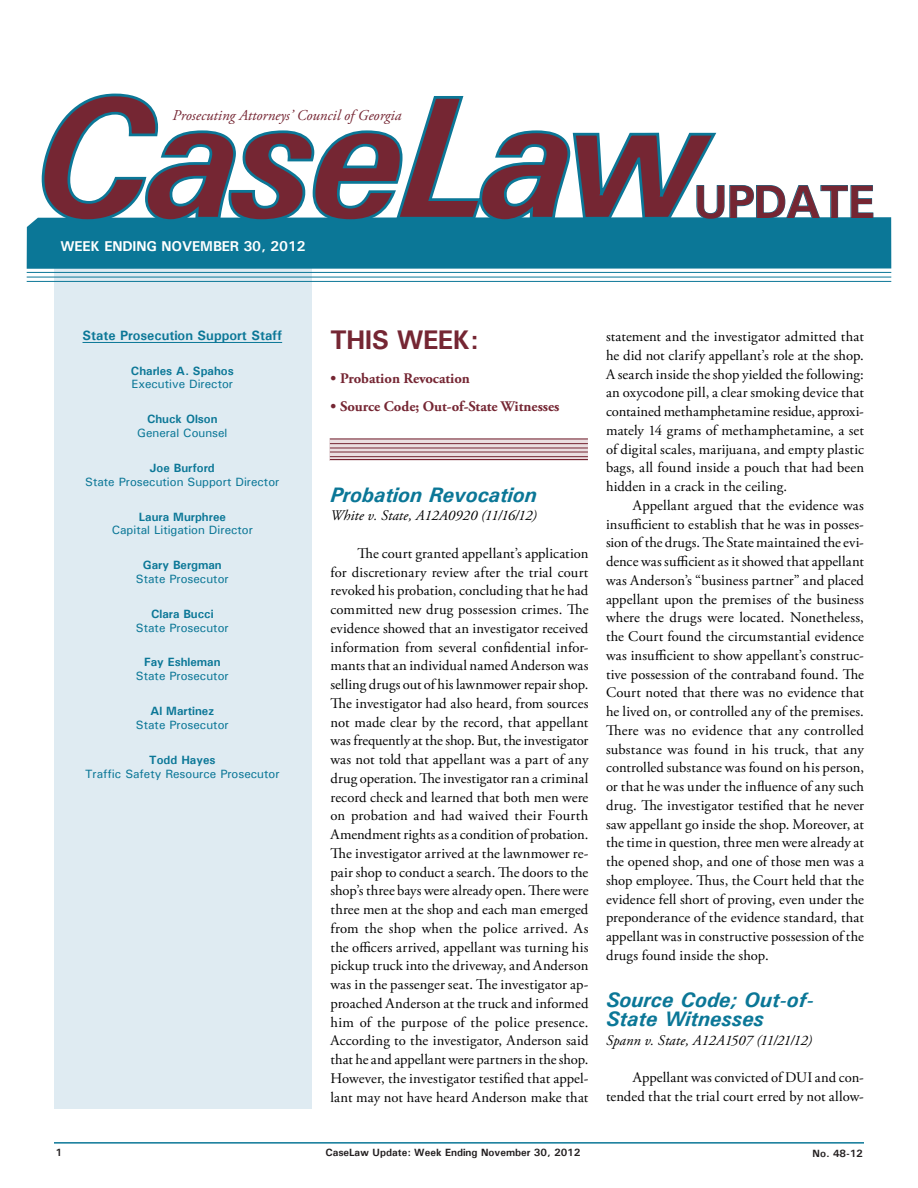
<style>
.page{position:relative;width:918px;height:1188px;background:#fff}
.page>*{position:absolute;margin:0;border:0;box-sizing:border-box;transform-origin:0 0}
.t1{font:700 47.1px "Univers";letter-spacing:-.025em;color:#752633}
.t2{font:700 27px "Univers";letter-spacing:-.025em;color:#752633}
.t3{font:italic 700 21px/18.8px "Univers";color:#0b7797}
.t4{font:italic 15px "Adobe Garamond Pro";color:#752633}
.t5{font:14.7px/18.8px "Adobe Garamond Pro";letter-spacing:.005em;color:#000;text-align:justify}
.t6{font:italic 14.7px "Adobe Garamond Pro";color:#000}
.t7{font:700 14.7px "Adobe Garamond Pro";color:#752633}
.t8{font:700 14.25px "Univers";letter-spacing:-.01em;color:#fff}
.t9{font:700 13.5px "Univers";color:#0b7797}
.t10{font:500 12px "Univers";color:#0b7797}
.t11{font:700 12px "Univers";color:#0b7797}
.t12{font:700 10.5px "Univers";color:#231f20}
</style>
<div class="page">
<hr style="left:54px;top:1142px;width:810px;height:2px;background:#0b7797">
<div style="left:54px;top:228px;width:258px;height:880px;background:#dfebf2"></div>
<hr style="left:83px;top:342px;width:199px;height:1px;background:#0b7797">
<div style="left:27px;top:217px;width:864px;height:52px;background:#0b7797"></div>
<hr style="left:27px;top:272px;width:864px;height:1px;background:#0b7797">
<hr style="left:27px;top:277px;width:864px;height:1px;background:#0b7797">
<svg style="left:330px;top:440px;width:258px;height:21px;background:#e0ced1"></svg>
<hr style="left:330px;top:439px;width:258px;height:1px;background:#752633">
<hr style="left:330px;top:452px;width:258px;height:1px;background:#752633">
<hr style="left:330px;top:456px;width:258px;height:1px;background:#752633">
<hr style="left:330px;top:459px;width:258px;height:1px;background:#752633">
<hr style="left:330px;top:443px;width:258px;height:1px;background:#752633">
<hr style="left:330px;top:448px;width:258px;height:1px;background:#752633">
<svg style="left:719px;top:185px;width:155px;height:35px"></svg>
<hr style="left:27px;top:281px;width:864px;height:1px;background:#0b7797">
<svg style="left:40px;top:93px;width:679px;height:130px"></svg>
<p class="t4" style="left:172px;top:107px;width:230px">Prosecuting Attorneys’ Council of Georgia</p>
<p class="t8" style="left:60px;top:237px;width:247px">WEEK ENDING NOVEMBER 30, 2012</p>
<h1 class="t1" style="left:694px;top:172px;width:182px">UPDATE</h1>
<p class="t9" style="left:83px;top:327px;width:201px">State Prosecution Support Staff</p>
<p class="t11" style="left:131px;top:363px;width:104px">Charles A. Spahos</p>
<p class="t10" style="left:132px;top:377px;width:103px">Executive Director</p>
<p class="t11" style="left:147px;top:412px;width:72px">Chuck Olson</p>
<p class="t10" style="left:137px;top:425px;width:92px">General Counsel</p>
<p class="t11" style="left:150px;top:460px;width:66px">Joe Burford</p>
<p class="t10" style="left:85px;top:474px;width:196px">State Prosecution Support Director</p>
<p class="t11" style="left:139px;top:509px;width:89px">Laura Murphree</p>
<p class="t10" style="left:112px;top:523px;width:143px">Capital Litigation Director</p>
<p class="t11" style="left:143px;top:557px;width:80px">Gary Bergman</p>
<p class="t10" style="left:136px;top:571px;width:94px">State Prosecutor</p>
<p class="t11" style="left:151px;top:606px;width:64px">Clara Bucci</p>
<p class="t10" style="left:136px;top:620px;width:94px">State Prosecutor</p>
<p class="t11" style="left:144px;top:655px;width:78px">Fay Eshleman</p>
<p class="t10" style="left:136px;top:668px;width:94px">State Prosecutor</p>
<p class="t11" style="left:151px;top:703px;width:65px">Al Martinez</p>
<p class="t10" style="left:136px;top:717px;width:94px">State Prosecutor</p>
<p class="t11" style="left:149px;top:752px;width:68px">Todd Hayes</p>
<p class="t10" style="left:85px;top:766px;width:196px">Traffic Safety Resource Prosecutor</p>
<h2 class="t2" style="left:330px;top:323px;width:150px">THIS WEEK:</h2>
<p class="t7" style="left:330px;top:370px;width:141px">• Probation Revocation</p>
<p class="t7" style="left:330px;top:397px;width:231px">• Source Code; Out-of-State Witnesses</p>
<h3 class="t3" style="left:330px;top:485px;width:208px">Probation Revocation</h3>
<p class="t6" style="left:330px;top:507px;width:208px">White v. State, A12A0920 (11/16/12)</p>
<p class="t5" style="left:330px;top:544px;width:260px;text-indent:27px">The court granted appellant’s application for discretionary review after the trial court revoked his probation, concluding that he had committed new drug possession crimes. The evidence showed that an investigator received information from several confidential infor&shy;mants that an individual named Anderson was selling drugs out of his lawnmower repair shop.<br>The investigator had also heard, from sources not made clear by the record, that appellant was frequently at the shop. But, the investigator was not told that appellant was a part of any drug operation. The investigator ran a criminal record check and learned that both men were on probation and had waived their Fourth Amendment rights as a condition of probation.<br>The investigator arrived at the lawnmower re&shy;pair shop to conduct a search. The doors to the shop’s three bays were already open. There were three men at the shop and each man emerged from the shop when the police arrived. As the officers arrived, appellant was turning his pickup truck into the driveway, and Anderson was in the passenger seat. The investigator ap&shy;proached Anderson at the truck and informed him of the purpose of the police presence.<br>According to the investigator, Anderson said that he and appellant were partners in the shop.<br>However, the investigator testified that appel&shy;lant may not have heard Anderson make that</p>
<p class="t5" style="left:606px;top:328px;width:260px">statement and the investigator admitted that he did not clarify appellant’s role at the shop.<br>A search inside the shop yielded the following: an oxycodone pill, a clear smoking device that contained methamphetamine residue, approxi&shy;mately 14 grams of methamphetamine, a set of digital scales, marijuana, and empty plastic bags, all found inside a pouch that had been hidden in a crack in the ceiling.</p>
<p class="t5" style="left:606px;top:496px;width:260px;text-indent:27px">Appellant argued that the evidence was insufficient to establish that he was in posses&shy;sion of the drugs. The State maintained the evi&shy;dence was sufficient as it showed that appellant was Anderson’s “business partner” and placed appellant upon the premises of the business where the drugs were located. Nonetheless, the Court found the circumstantial evidence was insufficient to show appellant’s construc&shy;tive possession of the contraband found. The Court noted that there was no evidence that he lived on, or controlled any of the premises.<br>There was no evidence that any controlled substance was found in his truck, that any controlled substance was found on his person, or that he was under the influence of any such drug. The investigator testified that he never saw appellant go inside the shop. Moreover, at the time in question, three men were already at the opened shop, and one of those men was a shop employee. Thus, the Court held that the evidence fell short of proving, even under the preponderance of the evidence standard, that appellant was in constructive possession of the drugs found inside the shop.</p>
<h3 class="t3" style="left:606px;top:990px;width:209px">Source Code; Out-of-<br>State Witnesses</h3>
<p class="t6" style="left:606px;top:1031px;width:208px">Spann v. State, A12A1507 (11/21/12)</p>
<p class="t5" style="left:606px;top:1069px;width:259px;text-align:right">Appellant was convicted of DUI and con&shy;tended that the trial court erred by not allow-</p>
<p class="t12" style="left:56px;top:1146px;width:8px">1</p>
<p class="t12" style="left:326px;top:1146px;width:256px">CaseLaw Update: Week Ending November 30, 2012</p>
<p class="t12" style="left:813px;top:1147px;width:52px">No. 48-12</p>
</div>
